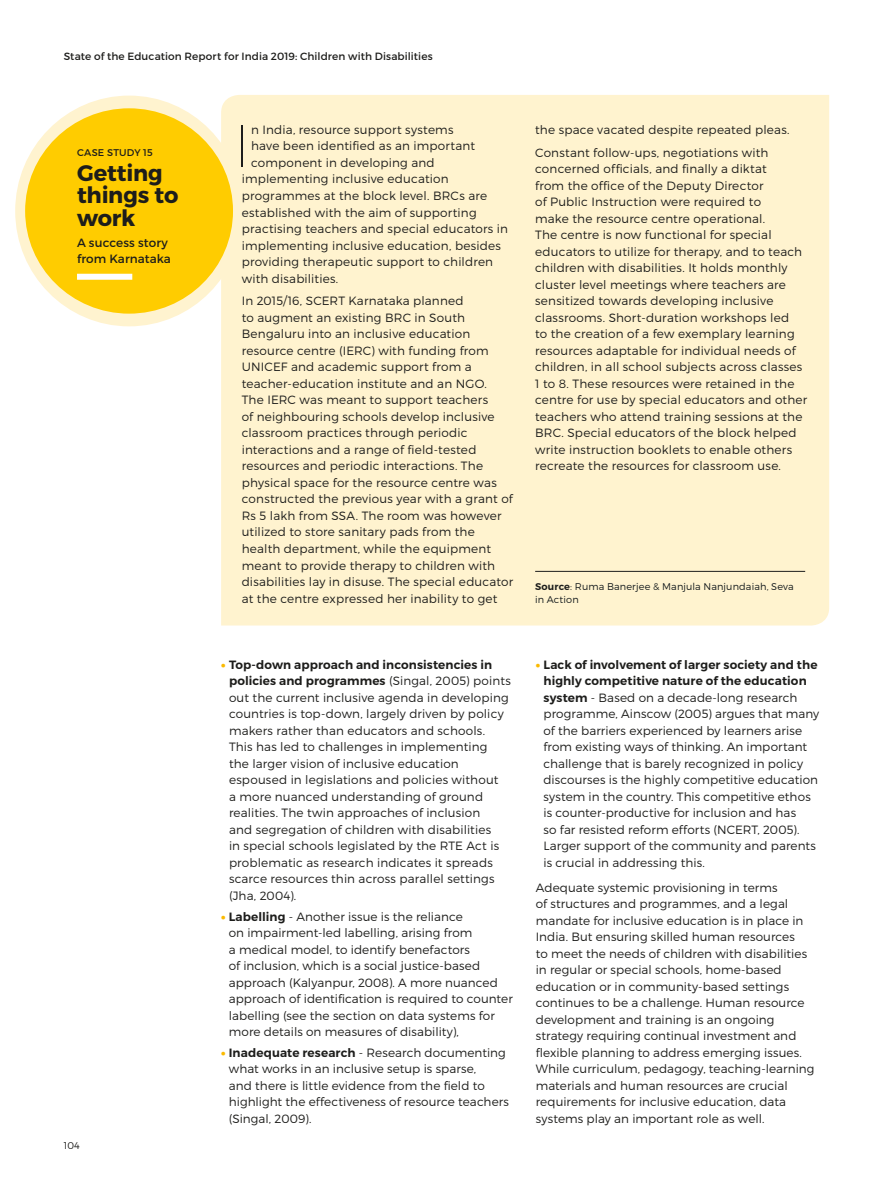
<style>
.page{position:relative;width:893px;height:1191px;background:#fff}
.page>*{position:absolute;margin:0;border:0;box-sizing:border-box;transform-origin:0 0}
.t1{font:100 59.25px "Montserrat";color:#1d1d1b}
.t2{font:700 22.5px/22.5px "Montserrat";letter-spacing:-.01em;color:#1d1d1b}
.t3{font:300 12px/16.5px "Montserrat";letter-spacing:.01em;color:#1d1d1b}
.t4{font:12px/16.5px "Montserrat";letter-spacing:.005em;color:#1d1d1b}
.t5{font:10.5px "Montserrat";letter-spacing:.01em;color:#1d1d1b}
.t6{font:300 9.75px/12.8px "Montserrat";letter-spacing:.01em;color:#141a1c}
.t7{font:9.75px "Montserrat";letter-spacing:.025em;color:#1d1d1b}
.t8{font:300 9.75px "Montserrat";color:#1d1d1b}
.s1{font-weight:600;color:#1d1d1b}
.s2{font-weight:900;color:#fbba00}
.s3{font-weight:600}
</style>
<div class="page">
<div style="left:221px;top:95px;width:608px;height:530px;background:#fff3cf"></div>
<hr style="left:535px;top:571px;width:270px;height:1px;background:#1d1d1b">
<div style="left:15px;top:96px;width:228px;height:230px;background:#fff3cf;border-radius:50%"></div>
<div style="left:25px;top:108px;width:208px;height:206px;background:#fc0;border-radius:50%"></div>
<div style="left:77px;top:274px;width:55px;height:6px;background:#fff"></div>
<p class="t5" style="left:64px;top:49px;width:370px">State of the Education Report for India 2019: Children with Disabilities</p>
<p class="t7" style="left:77px;top:146px;width:77px">CASE STUDY 15</p>
<h2 class="t2" style="left:77px;top:162px;width:103px">Getting things to work</h2>
<p class="t4" style="left:77px;top:234px;width:95px">A success story from Karnataka</p>
<p class="t8" style="left:64px;top:1140px;width:18px">104</p>
<h1 class="t1" style="left:234px;top:110px;width:18px">I</h1>
<p class="t3" style="left:251px;top:121px;width:204px">n India, resource support systems</p>
<p class="t3" style="left:251px;top:138px;width:225px">have been identified as an important</p>
<p class="t3" style="left:251px;top:154px;width:185px">component in developing and</p>
<p class="t3" style="left:242px;top:171px;width:209px">implementing inclusive education</p>
<p class="t3" style="left:242px;top:187px;width:247px">programmes at the block level. BRCs are</p>
<p class="t3" style="left:242px;top:204px;width:236px">established with the aim of supporting</p>
<p class="t3" style="left:242px;top:220px;width:268px">practising teachers and special educators in</p>
<p class="t3" style="left:242px;top:237px;width:261px">implementing inclusive education, besides</p>
<p class="t3" style="left:242px;top:253px;width:253px">providing therapeutic support to children</p>
<p class="t3" style="left:242px;top:270px;width:98px">with disabilities.</p>
<p class="t3" style="left:242px;top:293px;width:273px">In 2015/16, SCERT Karnataka planned<br>to augment an existing BRC in South Bengaluru into an inclusive education resource centre (IERC) with funding from UNICEF and academic support from a teacher-education institute and an NGO.<br>The IERC was meant to support teachers<br>of neighbouring schools develop inclusive classroom practices through periodic interactions and a range of field-tested resources and periodic interactions. The physical space for the resource centre was constructed the previous year with a grant of Rs 5 lakh from SSA. The room was however utilized to store sanitary pads from the health department, while the equipment meant to provide therapy to children with disabilities lay in disuse. The special educator at the centre expressed her inability to get</p>
<p class="t3" style="left:535px;top:118px;width:256px;line-height:22.8px">the space vacated despite repeated pleas.<br>Constant follow-ups, negotiations with</p>
<p class="t3" style="left:535px;top:161px;width:274px">concerned officials, and finally a diktat<br>from the office of the Deputy Director<br>of Public Instruction were required to<br>make the resource centre operational.<br>The centre is now functional for special educators to utilize for therapy, and to teach children with disabilities. It holds monthly cluster level meetings where teachers are sensitized towards developing inclusive classrooms. Short-duration workshops led<br>to the creation of a few exemplary learning resources adaptable for individual needs of children, in all school subjects across classes 1 to 8. These resources were retained in the centre for use by special educators and other teachers who attend training sessions at the BRC. Special educators of the block helped write instruction booklets to enable others recreate the resources for classroom use.</p>
<p class="t6" style="left:535px;top:580px;width:260px"><span class="s1">Source</span>: Ruma Banerjee &amp; Manjula Nanjundaiah, Seva in Action</p>
<p class="t3" style="left:229px;top:656px;width:283px;text-indent:-8px"><span class="s2">•</span> <span class="s3">Top-down approach and inconsistencies in policies and programmes</span> (Singal, 2005) points out the current inclusive agenda in developing countries is top-down, largely driven by policy makers rather than educators and schools.<br>This has led to challenges in implementing<br>the larger vision of inclusive education espoused in legislations and policies without<br>a more nuanced understanding of ground realities. The twin approaches of inclusion<br>and segregation of children with disabilities<br>in special schools legislated by the RTE Act is problematic as research indicates it spreads scarce resources thin across parallel settings (Jha, 2004).</p>
<p class="t3" style="left:229px;top:908px;width:285px;text-indent:-8px"><span class="s2">•</span> <span class="s3">Labelling</span> - Another issue is the reliance<br>on impairment-led labelling, arising from<br>a medical model, to identify benefactors<br>of inclusion, which is a social justice-based approach (Kalyanpur, 2008). A more nuanced approach of identification is required to counter labelling (see the section on data systems for more details on measures of disability),</p>
<p class="t3" style="left:229px;top:1044px;width:282px;text-indent:-8px"><span class="s2">•</span> <span class="s3">Inadequate research</span> - Research documenting what works in an inclusive setup is sparse,<br>and there is little evidence from the field to highlight the effectiveness of resource teachers (Singal, 2009).</p>
<p class="t3" style="left:543px;top:656px;width:277px;text-indent:-8px"><span class="s2">•</span> <span class="s3">Lack of involvement of larger society and the highly competitive nature of the education system</span> - Based on a decade-long research programme, Ainscow (2005) argues that many of the barriers experienced by learners arise from existing ways of thinking. An important challenge that is barely recognized in policy discourses is the highly competitive education system in the country. This competitive ethos is counter-productive for inclusion and has<br>so far resisted reform efforts (NCERT, 2005).<br>Larger support of the community and parents is crucial in addressing this.</p>
<p class="t3" style="left:536px;top:879px;width:280px">Adequate systemic provisioning in terms<br>of structures and programmes, and a legal mandate for inclusive education is in place in India. But ensuring skilled human resources<br>to meet the needs of children with disabilities in regular or special schools, home-based education or in community-based settings continues to be a challenge. Human resource development and training is an ongoing strategy requiring continual investment and flexible planning to address emerging issues.<br>While curriculum, pedagogy, teaching-learning materials and human resources are crucial requirements for inclusive education, data systems play an important role as well.</p>
</div>
